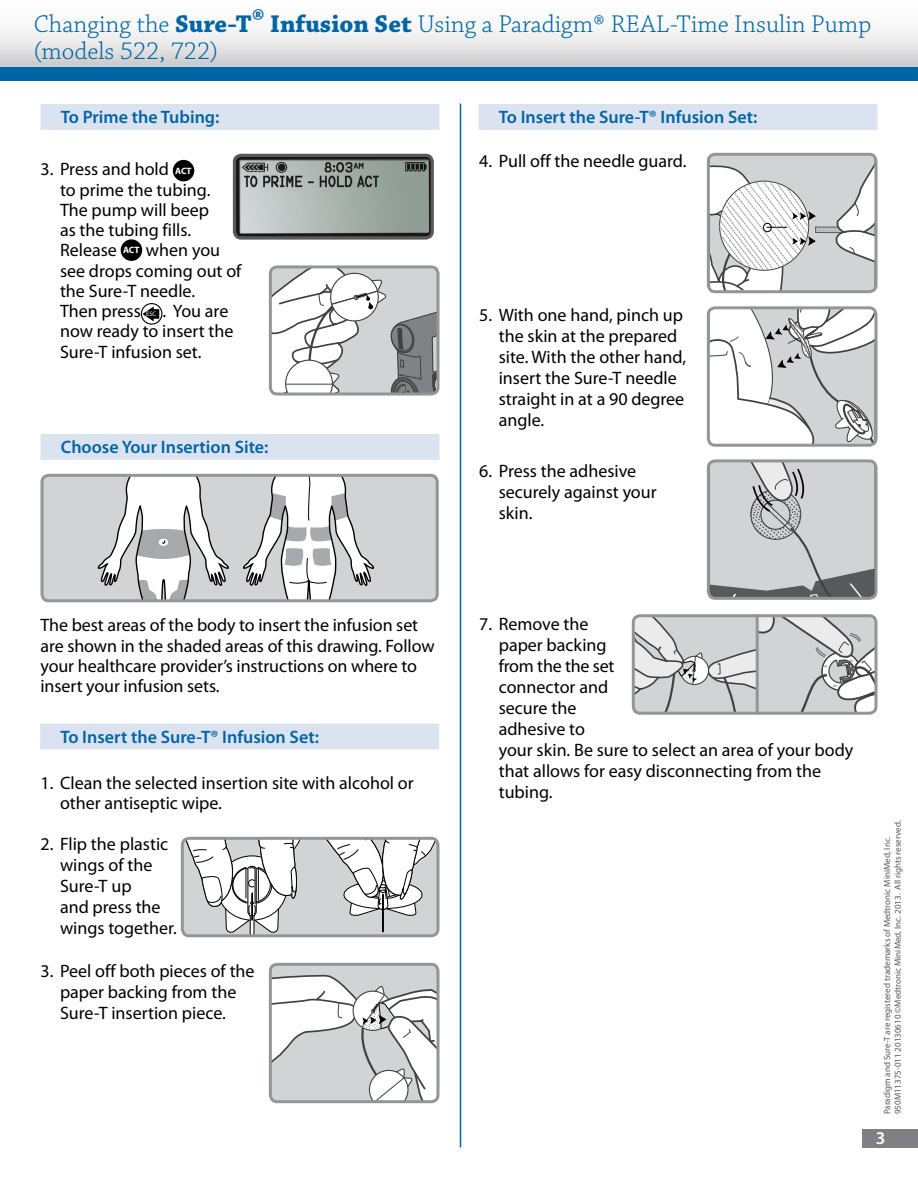
<style>
.page{position:relative;width:918px;height:1188px;background:#fff}
.page>*{position:absolute;margin:0;border:0;box-sizing:border-box;transform-origin:0 0}
.t1{font:300 25.5px/27px "Chaparral Pro";color:#0065a4}
.t2{font:18px/21px "Myriad Pro";color:#000}
.t3{font:600 18px "Myriad Pro";color:#0065a4}
.t4{font:600 18px "Myriad Pro";color:#fff}
.t5{font:9px/10.5px "Myriad Pro";color:#58595b}
.t6{font:6.45px "Myriad Pro";color:#fff}
.s1{font-weight:700}
.s2{font-weight:700;font-size:9.3px;color:#fff}
</style>
<div class="page">
<div style="left:0;top:0;width:918px;height:68px;background:linear-gradient(to bottom,#fff,#d3d2d4)"></div>
<div style="left:0;top:68px;width:918px;height:13px;background:#0065a4"></div>
<div style="left:174px;top:161px;width:20px;height:20px;background:#000;border-radius:50%"></div>
<div style="left:173px;top:160px;width:21px;height:21px;border:2px solid #000;border-radius:50%"></div>
<div style="left:121px;top:240px;width:20px;height:20px;background:#000;border-radius:50%"></div>
<div style="left:121px;top:239px;width:21px;height:22px;border:2px solid #000;border-radius:50%"></div>
<div style="left:141px;top:303px;width:21px;height:22px;border:1px solid #000;border-radius:50%"></div>
<svg style="left:143px;top:307px;width:16px;height:14px"></svg>
<div style="left:40px;top:104px;width:400px;height:26px;background:#dce3f0"></div>
<hr style="left:460px;top:104px;width:1px;height:1044px;background:#0065a4">
<svg style="left:273px;top:269px;width:163px;height:123px"></svg>
<div style="left:269px;top:265px;width:171px;height:131px;border:3px solid #939598;border-radius:7px"></div>
<div style="left:40px;top:724px;width:399px;height:25px;background:#dce3f0"></div>
<div style="left:478px;top:104px;width:400px;height:26px;background:#dce3f0"></div>
<div style="left:44px;top:478px;width:391px;height:120px;background:#d1d3d4"></div>
<svg style="left:96px;top:478px;width:135px;height:120px"></svg>
<svg style="left:242px;top:478px;width:134px;height:120px"></svg>
<div style="left:40px;top:474px;width:399px;height:128px;border:3px solid #939598;border-radius:7px"></div>
<svg style="left:708px;top:154px;width:166px;height:138px"></svg>
<div style="left:707px;top:153px;width:171px;height:140px;border:3px solid #939598;border-radius:7px"></div>
<svg style="left:711px;top:310px;width:163px;height:133px"></svg>
<div style="left:707px;top:306px;width:171px;height:141px;border:3px solid #939598;border-radius:7px"></div>
<svg style="left:711px;top:463px;width:163px;height:133px;background:#bfc1c2"></svg>
<div style="left:707px;top:459px;width:171px;height:141px;border:3px solid #939598;border-radius:7px"></div>
<svg style="left:631px;top:614px;width:245px;height:101px;background:#c6c7c8"></svg>
<div style="left:863px;top:1129px;width:55px;height:19px;background:#807f83"></div>
<svg style="left:234px;top:155px;width:198px;height:81px;background:#939b97"></svg>
<div style="left:233px;top:154px;width:201px;height:86px;border:3px solid #58595b;border-radius:7px"></div>
<div style="left:40px;top:434px;width:400px;height:26px;background:#dce3f0"></div>
<svg style="left:182px;top:838px;width:256px;height:98px"></svg>
<div style="left:181px;top:837px;width:258px;height:100px;border:3px solid #939598;border-radius:7px"></div>
<svg style="left:270px;top:964px;width:168px;height:138px"></svg>
<div style="left:269px;top:963px;width:170px;height:140px;border:3px solid #939598;border-radius:7px"></div>
<h1 class="t1" style="left:34px;top:12px;width:839px">Changing the <span class="s1">Sure-T</span><sup>®</sup> <span class="s1">Infusion Set</span> Using a Paradigm® REAL-Time Insulin Pump (models 522, 722)</h1>
<p class="t3" style="left:61px;top:107px;width:160px">To Prime the Tubing:</p>
<p class="t2" style="left:60px;top:160px;width:183px;line-height:20.2px;text-indent:-20px">3. Press and hold <span class="s2">ACT<br></span>to prime the tubing.<br>The pump will beep<br>as the tubing fills.<br>Release <sup>ACT</sup> when you see drops coming out of the Sure-T needle.<br>Then press</p>
<p class="t2" style="left:60px;top:301px;width:175px;line-height:20.2px;text-indent:102px">. You are now ready to insert the<br>Sure-T infusion set.</p>
<p class="t6" style="left:146px;top:310px;width:12px">ESC</p>
<p class="t3" style="left:61px;top:437px;width:209px">Choose Your Insertion Site:</p>
<p class="t2" style="left:40px;top:616px;width:396px;line-height:20.2px">The best areas of the body to insert the infusion set are shown in the shaded areas of this drawing. Follow your healthcare provider’s instructions on where to insert your infusion sets.</p>
<p class="t3" style="left:60px;top:727px;width:260px">To Insert the Sure-T® Infusion Set:</p>
<p class="t2" style="left:60px;top:773px;width:355px;line-height:20.2px;text-indent:-20px">1. Clean the selected insertion site with alcohol or other antiseptic wipe.</p>
<p class="t2" style="left:60px;top:834px;width:118px;text-indent:-20px">2. Flip the plastic wings of the<br>Sure-T up<br>and press the wings together.</p>
<p class="t2" style="left:40px;top:961px;width:216px;text-align:center">3. Peel off both pieces of the paper backing from the<br>Sure-T insertion piece.</p>
<p class="t3" style="left:499px;top:107px;width:260px">To Insert the Sure-T® Infusion Set:</p>
<p class="t2" style="left:479px;top:151px;width:209px">4. Pull off the needle guard.</p>
<p class="t2" style="left:499px;top:304px;width:189px;text-indent:-20px">5. With one hand, pinch up the skin at the prepared site. With the other hand, insert the Sure-T needle straight in at a 90 degree angle.</p>
<p class="t2" style="left:499px;top:461px;width:159px;text-indent:-20px">6. Press the adhesive securely against your skin.</p>
<p class="t2" style="left:499px;top:614px;width:356px;text-indent:-20px">7. Remove the<br>paper backing<br>from the the set<br>connector and<br>secure the<br>adhesive to<br>your skin. Be sure to select an area of your body that allows for easy disconnecting from the tubing.</p>
<p class="t5" style="left:882px;top:1114px;width:295px;rotate:-90deg">Paradigm and Sure-T are registered trademarks of Medtronic MiniMed, Inc.<br>950M11375-011 20130610 ©Medtronic MiniMed, Inc. 2013. All rights reserved.</p>
<p class="t4" style="left:876px;top:1128px;width:11px">3</p>
</div>
